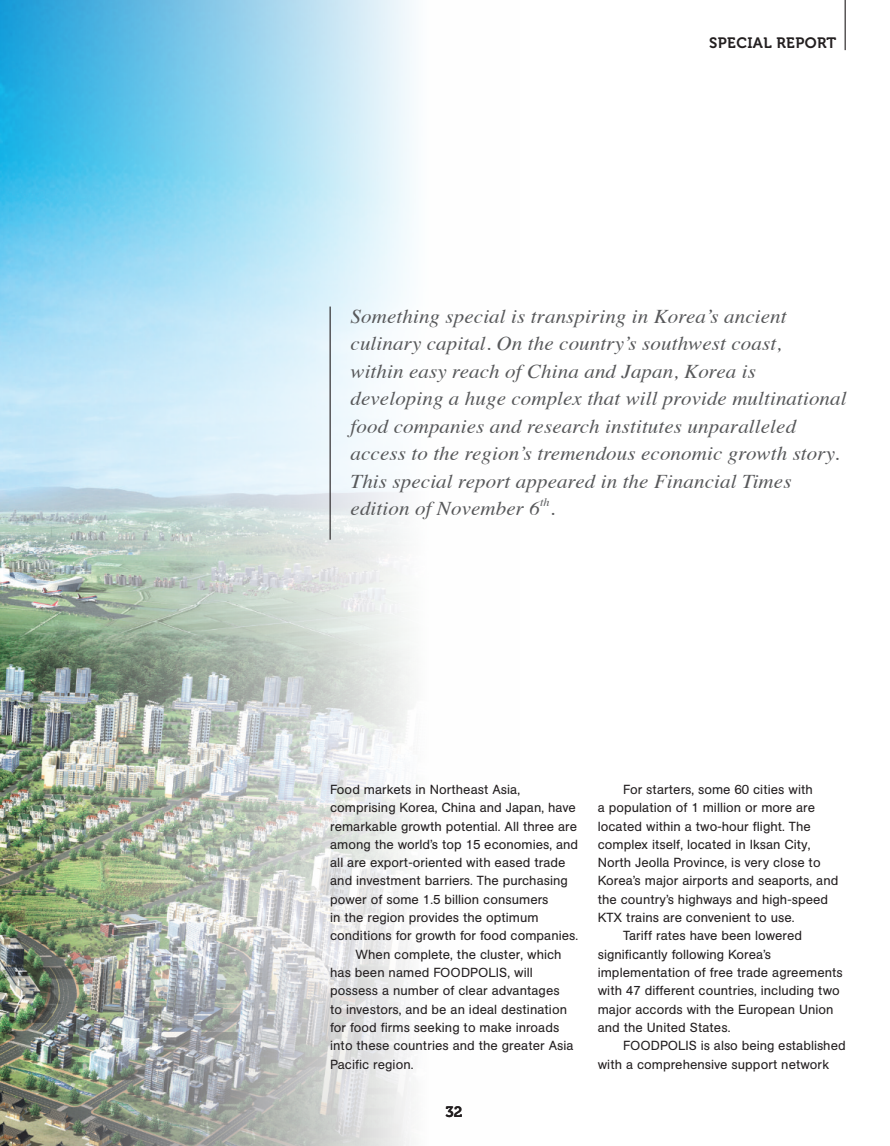
<style>
.page{position:relative;width:890px;height:1146px;background:#fff}
.page>*{position:absolute;margin:0;border:0;box-sizing:border-box;transform-origin:0 0}
.t1{font:italic 19.5px/27.5px "Times";letter-spacing:.005em;color:#57585a;scale:1.08 1}
.t2{font:15px "Museo 700";letter-spacing:.025em;color:#231f20}
.t3{font:13.05px "AG Book BQ";letter-spacing:.005em;color:#231f20}
.t4{font:italic 11.4px "Times";color:#57585a;scale:1.08 1}
</style>
<div class="page">
<img style="left:0;top:0;width:412px;height:1145px">
<hr style="left:330px;top:306px;width:1px;height:233px;background:#231f20">
<hr style="left:844px;top:0;width:2px;height:50px;background:#231f20">
<p class="t2" style="left:709px;top:34px;width:129px">SPECIAL REPORT</p>
<p class="t1" style="left:350px;top:304px;width:461px">Something special is transpiring in Korea’s ancient culinary capital. On the country’s southwest coast,<br>within easy reach of China and Japan, Korea is developing a huge complex that will provide multinational food companies and research institutes unparalleled access to the region’s tremendous economic growth story.<br>This special report appeared in the Financial Times edition of November 6</p>
<p class="t4" style="left:540px;top:497px;width:10px">th</p>
<h1 class="t1" style="left:550px;top:496px;width:6px">.</h1>
<p class="t3" style="left:330px;top:781px;width:191px">Food markets in Northeast Asia,</p>
<p class="t3" style="left:330px;top:800px;width:247px">comprising Korea, China and Japan, have</p>
<p class="t3" style="left:330px;top:818px;width:248px">remarkable growth potential. All three are</p>
<p class="t3" style="left:330px;top:836px;width:250px">among the world’s top 15 economies, and</p>
<p class="t3" style="left:330px;top:855px;width:237px">all are export-oriented with eased trade</p>
<p class="t3" style="left:330px;top:873px;width:239px">and investment barriers. The purchasing</p>
<p class="t3" style="left:330px;top:891px;width:220px">power of some 1.5 billion consumers</p>
<p class="t3" style="left:330px;top:909px;width:210px">in the region provides the optimum</p>
<p class="t3" style="left:330px;top:928px;width:249px">conditions for growth for food companies.</p>
<p class="t3" style="left:356px;top:946px;width:207px">When complete, the cluster, which</p>
<p class="t3" style="left:330px;top:964px;width:204px">has been named FOODPOLIS, will</p>
<p class="t3" style="left:330px;top:983px;width:231px">possess a number of clear advantages</p>
<p class="t3" style="left:330px;top:1001px;width:238px">to investors, and be an ideal destination</p>
<p class="t3" style="left:330px;top:1019px;width:231px">for food firms seeking to make inroads</p>
<p class="t3" style="left:330px;top:1038px;width:245px">into these countries and the greater Asia</p>
<p class="t3" style="left:330px;top:1056px;width:85px">Pacific region.</p>
<p class="t2" style="left:446px;top:1103px;width:19px">32</p>
<p class="t3" style="left:623px;top:781px;width:191px">For starters, some 60 cities with</p>
<p class="t3" style="left:598px;top:800px;width:219px">a population of 1 million or more are</p>
<p class="t3" style="left:598px;top:818px;width:214px">located within a two-hour flight. The</p>
<p class="t3" style="left:598px;top:836px;width:214px">complex itself, located in Iksan City,</p>
<p class="t3" style="left:598px;top:855px;width:224px">North Jeolla Province, is very close to</p>
<p class="t3" style="left:598px;top:873px;width:242px">Korea’s major airports and seaports, and</p>
<p class="t3" style="left:598px;top:891px;width:232px">the country’s highways and high-speed</p>
<p class="t3" style="left:598px;top:909px;width:198px">KTX trains are convenient to use.</p>
<p class="t3" style="left:623px;top:928px;width:180px">Tariff rates have been lowered</p>
<p class="t3" style="left:598px;top:946px;width:175px">significantly following Korea’s</p>
<p class="t3" style="left:598px;top:964px;width:247px">implementation of free trade agreements</p>
<p class="t3" style="left:598px;top:983px;width:243px">with 47 different countries, including two</p>
<p class="t3" style="left:598px;top:1001px;width:237px">major accords with the European Union</p>
<p class="t3" style="left:598px;top:1019px;width:134px">and the United States.</p>
<p class="t3" style="left:623px;top:1038px;width:224px">FOODPOLIS is also being established</p>
<p class="t3" style="left:598px;top:1056px;width:233px">with a comprehensive support network</p>
</div>
